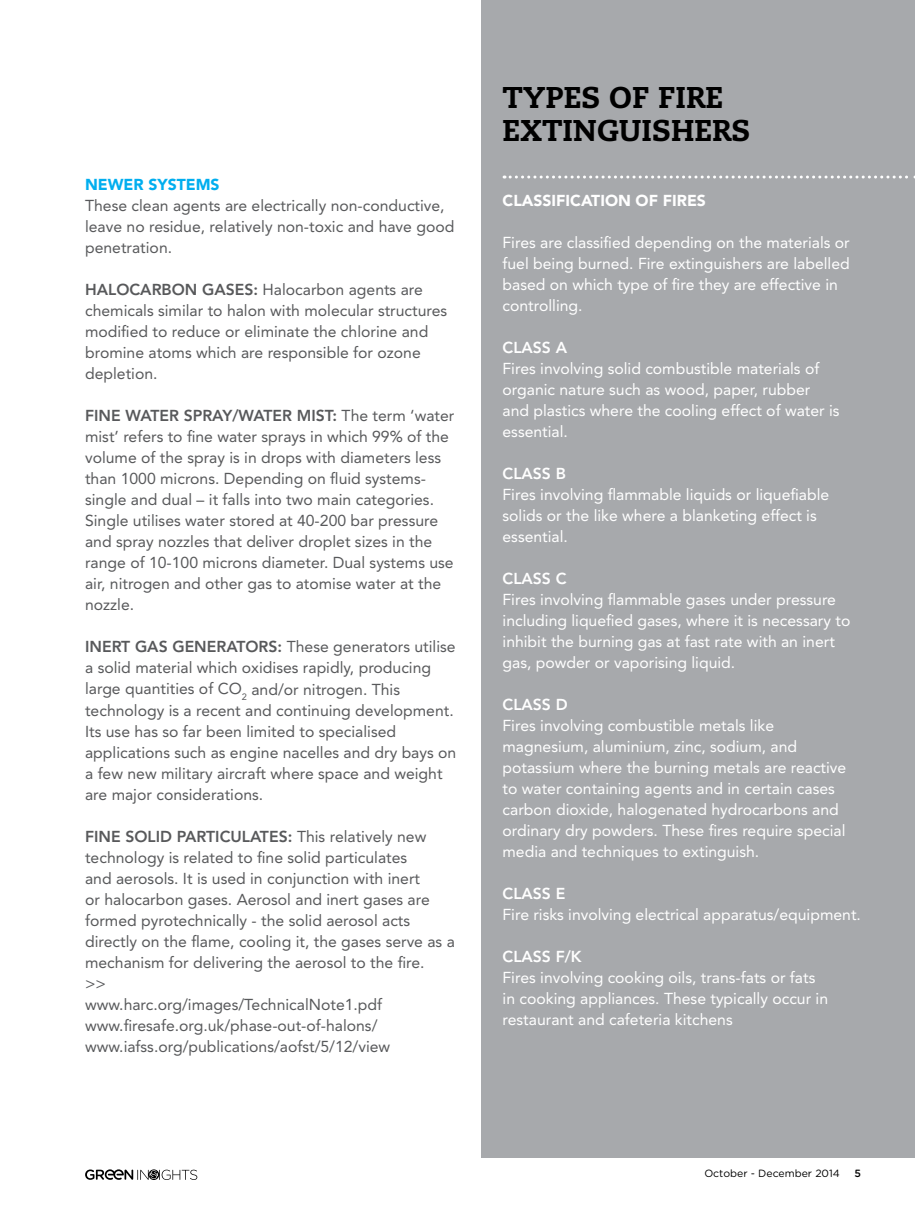
<style>
.page{position:relative;width:915px;height:1212px;background:#fff}
.page>*{position:absolute;margin:0;border:0;box-sizing:border-box;transform-origin:0 0}
.t1{font:800 30px/33px "Caecilia LT Std";color:#000}
.t2{font:15.75px/21px "Avenir LT Std";color:#58595b}
.t3{font:15.75px/21px "Avenir LT Std";color:#fff}
.t4{font:800 15.75px "Avenir LT Std";color:#fff}
.t5{font:900 15.75px "Avenir LT Std";color:#fff}
.t6{font:900 15.75px "Avenir LT Std";color:#00aeef}
.t7{font:800 15.75px "Avenir LT Std";color:#58595b}
.t8{font:10.5px "Gotham Rounded";color:#000}
.t9{font:500 10.5px "Gotham Rounded";color:#000}
.s1{font-weight:800}
</style>
<div class="page">
<svg style="left:85px;top:1169px;width:112px;height:11px"></svg>
<div style="left:481px;top:0;width:433px;height:1158px;background:#a7a9ac"></div>
<svg style="left:504px;top:176px;width:411px;height:3px"></svg>
<p class="t6" style="left:85px;top:175px;width:135px">NEWER SYSTEMS</p>
<p class="t2" style="left:85px;top:196px;width:370px">These clean agents are electrically non-conductive, leave no residue, relatively non-toxic and have good penetration.</p>
<p class="t2" style="left:85px;top:280px;width:363px"><span class="s1">HALOCARBON GASES:</span> Halocarbon agents are chemicals similar to halon with molecular structures modified to reduce or eliminate the chlorine and bromine atoms which are responsible for ozone depletion.</p>
<p class="t2" style="left:85px;top:406px;width:370px"><span class="s1">FINE WATER SP RAY/WATER M IST:</span> The term ‘water mist’ refers to fine water sprays in which 99% of the volume of the spray is in drops with diameters less than 1000 microns. Depending on fluid systems&shy;single and dual – it falls into two main categories.<br>Single utilises water stored at 40-200 bar pressure and spray nozzles that deliver droplet sizes in the range of 10-100 microns diameter. Dual systems use air, nitrogen and other gas to atomise water at the nozzle.</p>
<p class="t2" style="left:85px;top:637px;width:372px"><span class="s1">INERT GAS GENERATO RS:</span> These generators utilise a solid material which oxidises rapidly, producing large quantities of CO<sub>2</sub> and/or nitrogen. This technology is a recent and continuing development.<br>Its use has so far been limited to specialised applications such as engine nacelles and dry bays on a few new military aircraft where space and weight are major considerations.</p>
<p class="t7" style="left:85px;top:827px;width:52px">FINE SOL</p>
<p class="t2" style="left:85px;top:826px;width:371px;text-indent:71px"><span class="s1">ID PARTICULATES:</span> This relatively new technology is related to fine solid particulates<br>and aerosols. It is used in conjunction with inert<br>or halocarbon gases. Aerosol and inert gases are formed pyrotechnically - the solid aerosol acts directly on the flame, cooling it, the gases serve as a mechanism for delivering the aerosol to the fire.<br>&gt;&gt;<br>www.harc.org/images/TechnicalNote1.pdf www.firesafe.org.uk/phase-out-of-halons/ www.iafss.org/publications/aofst/5/12/view</p>
<h1 class="t1" style="left:502px;top:81px;width:249px">TYPES OF FIRE<br>EXTINGUISHERS</h1>
<p class="t5" style="left:502px;top:191px;width:30px">CLASS</p>
<p class="t5" style="left:551px;top:191px;width:145px">IFICATION OF FIRES</p>
<p class="t3" style="left:502px;top:232px;width:348px">Fires are classified depending on the materials or fuel being burned. Fire extinguishers are labelled based on which type of fire they are effective in controlling.</p>
<p class="t4" style="left:502px;top:338px;width:66px">CLASS A</p>
<p class="t3" style="left:502px;top:358px;width:338px">Fires involving solid combustible materials of organic nature such as wood, paper, rubber and plastics where the cooling effect of water is essential.</p>
<p class="t4" style="left:502px;top:464px;width:63px">CLASS B</p>
<p class="t3" style="left:502px;top:484px;width:328px">Fires involving flammable liquids or liquefiable solids or the like where a blanketing effect is essential.</p>
<p class="t4" style="left:502px;top:569px;width:65px">CLASS C</p>
<p class="t3" style="left:502px;top:589px;width:349px">Fires involving flammable gases under pressure including liquefied gases, where it is necessary to inhibit the burning gas at fast rate with an inert gas, powder or vaporising liquid.</p>
<p class="t4" style="left:502px;top:695px;width:67px">CLASS D</p>
<p class="t3" style="left:502px;top:715px;width:345px">Fires involving combustible metals like magnesium, aluminium, zinc, sodium, and potassium where the burning metals are reactive to water containing agents and in certain cases carbon dioxide, halogenated hydrocarbons and ordinary dry powders. These fires require special media and techniques to extinguish.</p>
<p class="t4" style="left:502px;top:884px;width:62px">CLASS E</p>
<p class="t3" style="left:502px;top:904px;width:360px">Fire risks involving electrical apparatus/equipment.</p>
<p class="t4" style="left:502px;top:947px;width:79px">CLASS F/K</p>
<p class="t3" style="left:502px;top:967px;width:327px">Fires involving cooking oils, trans-fats or fats in cooking appliances. These typically occur in restaurant and cafeteria kitchens</p>
<p class="t8" style="left:704px;top:1166px;width:137px">October - December 2014</p>
<p class="t9" style="left:854px;top:1166px;width:8px">5</p>
</div>
